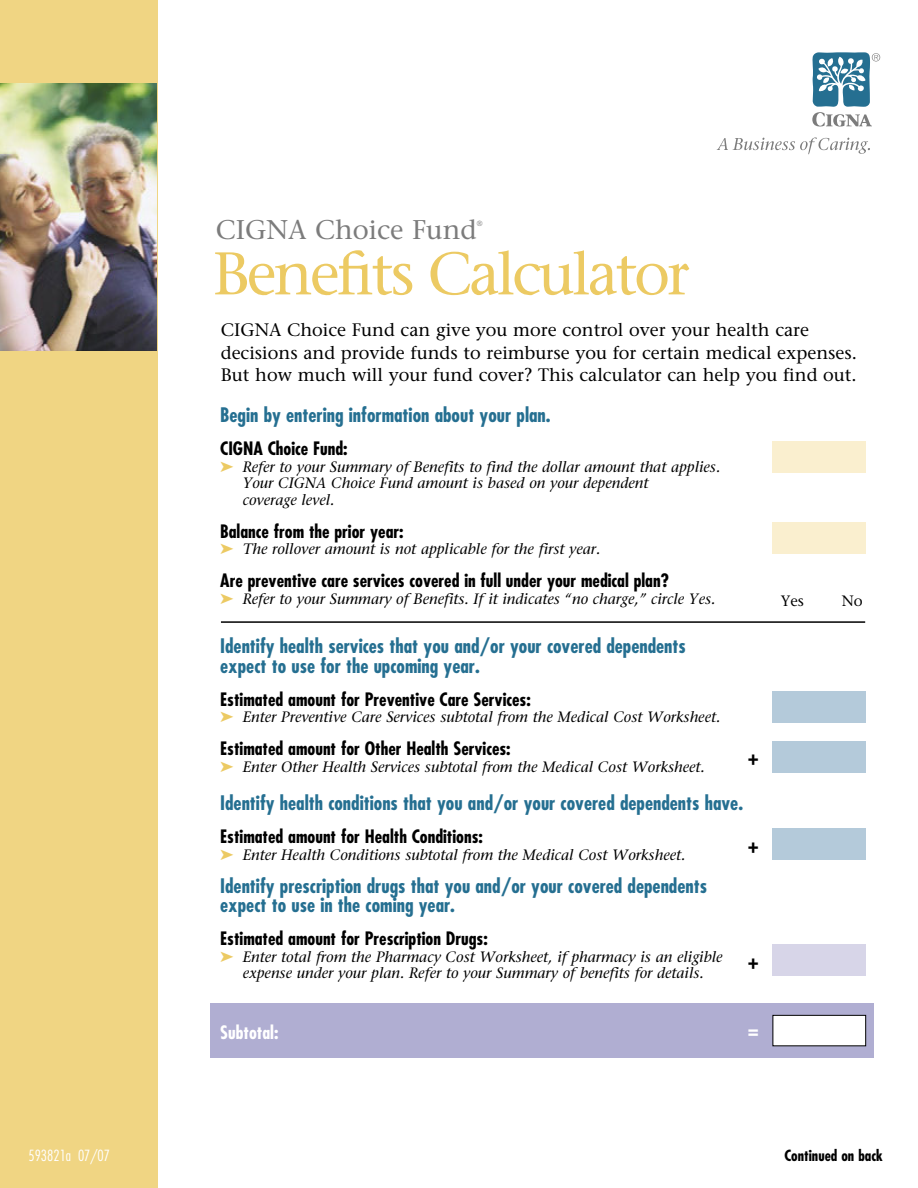
<style>
.page{position:relative;width:918px;height:1188px;background:#fff}
.page>*{position:absolute;margin:0;border:0;box-sizing:border-box;transform-origin:0 0}
.t1{font:60px "Stone Serif";letter-spacing:-.05em;color:#ecca63}
.t2{font:27px "Stone Serif";color:#7c7c7c}
.futura_lead-in{font:700 condensed 21px "Futura";color:#000}
.futura_lead-in-2{font:700 condensed 21px "Futura";color:#fff}
.futura_lead-in-3{font:700 condensed 19.5px "Futura";color:#256f91}
.Leading_8{font:700 condensed 19.5px "Futura";color:#256f91}
.futura_lead-in-4{font:700 condensed 18px "Futura";color:#000}
.t3{font:18px/22.5px "Stone Serif";color:#000}
.futura_lead-in-5{font:700 condensed 18px "Futura";color:#fff}
.Italic_Description{font:italic 15px/16.5px "Stone Serif";color:#000}
.futura_lead-in-6{font:700 condensed 15px "Futura";color:#000}
.t4{font:300 condensed 15px "Futura";color:#fff}
.t5{font:15px "Stone Serif";color:#000}
.t6{font:7.5px "Stone Serif";color:#7c7c7c}
.s1{color:#ecca63}
</style>
<div class="page">
<div style="left:0;top:0;width:157px;height:1188px;background:#f0d583"></div>
<img style="left:0;top:84px;width:157px;height:267px">
<div style="left:210px;top:1003px;width:664px;height:55px;background:#b0aed2"></div>
<div style="left:772px;top:742px;width:94px;height:31px;background:#b4cada"></div>
<div style="left:772px;top:828px;width:94px;height:32px;background:#b4cada"></div>
<div style="left:772px;top:441px;width:94px;height:32px;background:#faefcf"></div>
<div style="left:772px;top:691px;width:94px;height:32px;background:#b4cada"></div>
<div style="left:773px;top:523px;width:93px;height:31px;background:#faefcf"></div>
<div style="left:772px;top:945px;width:94px;height:31px;background:#d7d5e8"></div>
<div style="left:773px;top:1015px;width:93px;height:31px;background:#fff"></div>
<div style="left:773px;top:1015px;width:93px;height:31px;border:1px solid #000"></div>
<hr style="left:221px;top:621px;width:644px;height:2px;background:#000">
<svg style="left:717px;top:137px;width:153px;height:17px"></svg>
<svg style="left:812px;top:52px;width:68px;height:75px"></svg>
<p class="t4" style="left:29px;top:1146px;width:83px">593821a 07/07</p>
<p class="t2" style="left:216px;top:213px;width:263px">CIGNA Choice Fund</p>
<p class="t6" style="left:477px;top:219px;width:7px">®</p>
<p class="t1" style="left:213px;top:237px;width:479px">Benefits Calculator</p>
<p class="t3" style="left:221px;top:318px;width:638px">CIGNA Choice Fund can give you more control over your health care decisions and provide funds to reimburse you for certain medical expenses.<br>But how much will your fund cover? This calculator can help you find out.</p>
<p class="futura_lead-in-3" style="left:220px;top:403px;width:332px">Begin by entering information about your plan.</p>
<p class="futura_lead-in-4" style="left:220px;top:437px;width:129px">CIGNA Choice Fund:</p>
<p class="Italic_Description" style="left:243px;top:458px;width:479px;text-indent:-22px"><span class="s1">➤</span> Refer to your Summary of Benefits to find the dollar amount that applies.<br>Your CIGNA Choice Fund amount is based on your dependent<br>coverage level.</p>
<p class="futura_lead-in-4" style="left:220px;top:520px;width:185px">Balance from the prior year:</p>
<p class="Italic_Description" style="left:220px;top:541px;width:382px"><span class="s1">➤</span> The rollover amount is not applicable for the first year.</p>
<p class="futura_lead-in-4" style="left:220px;top:569px;width:450px">Are preventive care services covered in full under your medical plan?</p>
<p class="Italic_Description" style="left:220px;top:590px;width:497px"><span class="s1">➤</span> Refer to your Summary of Benefits. If it indicates “no charge,” circle Yes.</p>
<p class="futura_lead-in-3" style="left:220px;top:634px;width:467px">Identify health services that you and/or your covered dependents</p>
<p class="futura_lead-in-3" style="left:220px;top:653px;width:261px">expect to use for the upcoming year.</p>
<p class="futura_lead-in-4" style="left:220px;top:688px;width:312px">Estimated amount for Preventive Care Services:</p>
<p class="Italic_Description" style="left:220px;top:709px;width:502px"><span class="s1">➤</span> Enter Preventive Care Services subtotal from the Medical Cost Worksheet.</p>
<p class="futura_lead-in-4" style="left:220px;top:737px;width:292px">Estimated amount for Other Health Services:</p>
<p class="Italic_Description" style="left:220px;top:758px;width:486px"><span class="s1">➤</span> Enter Other Health Services subtotal from the Medical Cost Worksheet.</p>
<p class="Leading_8" style="left:220px;top:790px;width:524px">Identify health conditions that you and/or your covered dependents have.</p>
<p class="futura_lead-in-4" style="left:220px;top:825px;width:264px">Estimated amount for Health Conditions:</p>
<p class="Italic_Description" style="left:220px;top:846px;width:467px"><span class="s1">➤</span> Enter Health Conditions subtotal from the Medical Cost Worksheet.</p>
<p class="futura_lead-in-3" style="left:220px;top:873px;width:488px">Identify prescription drugs that you and/or your covered dependents</p>
<p class="futura_lead-in-3" style="left:220px;top:892px;width:236px">expect to use in the coming year.</p>
<p class="futura_lead-in-4" style="left:220px;top:927px;width:269px">Estimated amount for Prescription Drugs:</p>
<p class="Italic_Description" style="left:220px;top:948px;width:504px;text-align:center"><span class="s1">➤</span> Enter total from the Pharmacy Cost Worksheet, if pharmacy is an eligible expense under your plan. Refer to your Summary of benefits for details.</p>
<p class="futura_lead-in" style="left:748px;top:744px;width:12px">+</p>
<p class="futura_lead-in" style="left:748px;top:831px;width:12px">+</p>
<p class="futura_lead-in" style="left:748px;top:947px;width:12px">+</p>
<p class="futura_lead-in-5" style="left:220px;top:1020px;width:60px">Subtotal:</p>
<p class="futura_lead-in-2" style="left:748px;top:1017px;width:12px">=</p>
<p class="t5" style="left:781px;top:592px;width:25px">Yes</p>
<p class="t5" style="left:842px;top:592px;width:22px">No</p>
<p class="futura_lead-in-6" style="left:785px;top:1146px;width:100px">Continued on back</p>
</div>
